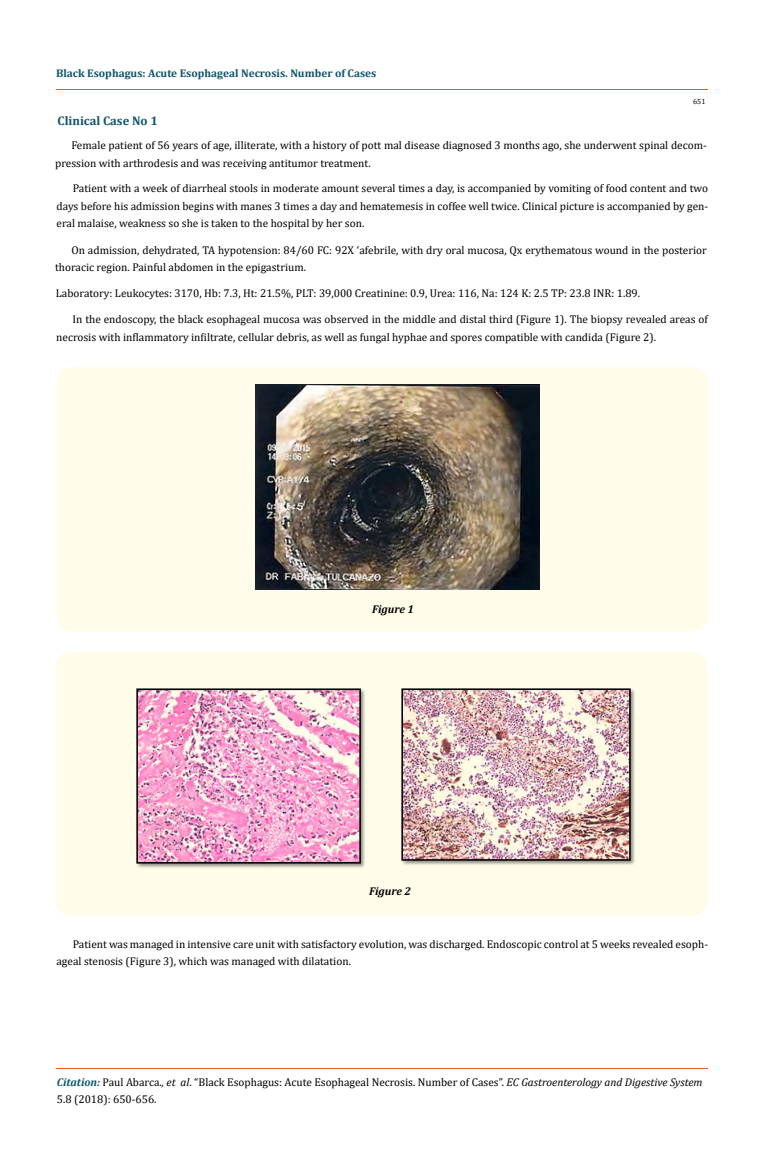
<style>
.page{position:relative;width:764px;height:1172px;background:#fff}
.page>*{position:absolute;margin:0;border:0;box-sizing:border-box;transform-origin:0 0}
.t1{font:700 12.5px "Cambria";color:#0e546a}
.t2{font:11.25px/17.5px "Cambria";color:#000}
.t3{font:italic 700 11.25px "Cambria";color:#000}
.t4{font:700 11.12px "Cambria";color:#0e546a}
.t5{font:7.5px "Cambria";color:#000}
.s1{font-weight:700;font-style:italic;color:#0e546a}
.s2{font-style:italic}
</style>
<div class="page">
<hr style="left:56px;top:90px;width:652px;height:1px;background:#e05d1a">
<hr style="left:56px;top:1067px;width:652px;height:1px;background:#e05d1a">
<div style="left:57px;top:367px;width:651px;height:264px;background:#fffde9;border-radius:15px"></div>
<img style="left:255px;top:384px;width:284px;height:205px">
<div style="left:56px;top:651px;width:651px;height:264px;background:#fffde9;border-radius:15px"></div>
<img style="left:136px;top:688px;width:229px;height:180px">
<img style="left:401px;top:688px;width:234px;height:177px">
<p class="t4" style="left:56px;top:65px;width:322px">Black Esophagus: Acute Esophageal Necrosis. Number of Cases</p>
<p class="t1" style="left:58px;top:112px;width:102px">Clinical Case No 1</p>
<p class="t5" style="left:693px;top:97px;width:14px">651</p>
<p class="t2" style="left:55px;top:137px;width:653px;text-indent:16px">Female patient of 56 years of age, illiterate, with a history of pott mal disease diagnosed 3 months ago, she underwent spinal decom&shy;pression with arthrodesis and was receiving antitumor treatment.</p>
<p class="t2" style="left:57px;top:179px;width:653px;text-align:justify;text-indent:16px">Patient with a week of diarrheal stools in moderate amount several times a day, is accompanied by vomiting of food content and two days before his admission begins with manes 3 times a day and hematemesis in coffee well twice. Clinical picture is accompanied by gen&shy;eral malaise, weakness so she is taken to the hospital by her son.</p>
<p class="t2" style="left:55px;top:241px;width:653px;text-indent:16px">On admission, dehydrated, TA hypotension: 84/60 FC: 92X ‘afebrile, with dry oral mucosa, Qx erythematous wound in the posterior thoracic region. Painful abdomen in the epigastrium.</p>
<p class="t2" style="left:56px;top:284px;width:586px">Laboratory: Leukocytes: 3170, Hb: 7.3, Ht: 21.5%, PLT: 39,000 Creatinine: 0.9, Urea: 116, Na: 124 K: 2.5 TP: 23.8 INR: 1.89.</p>
<p class="t2" style="left:56px;top:311px;width:653px;text-indent:16px">In the endoscopy, the black esophageal mucosa was observed in the middle and distal third (Figure 1). The biopsy revealed areas of necrosis with inflammatory infiltrate, cellular debris, as well as fungal hyphae and spores compatible with candida (Figure 2).</p>
<p class="t3" style="left:372px;top:601px;width:43px">Figure 1</p>
<p class="t3" style="left:369px;top:883px;width:43px">Figure 2</p>
<p class="t2" style="left:56px;top:934px;width:653px;text-indent:16px">Patient was managed in intensive care unit with satisfactory evolution, was discharged. Endoscopic control at 5 weeks revealed esoph&shy;ageal stenosis (Figure 3), which was managed with dilatation.</p>
<p class="t2" style="left:57px;top:1072px;width:647px"><span class="s1">Citation:</span> Paul Abarca.<span class="s2">, et al</span>. “Black Esophagus: Acute Esophageal Necrosis. Number of Cases”. <span class="s2">EC Gastroenterology and Digestive System<br></span>5.8 (2018): 650-656.</p>
</div>
